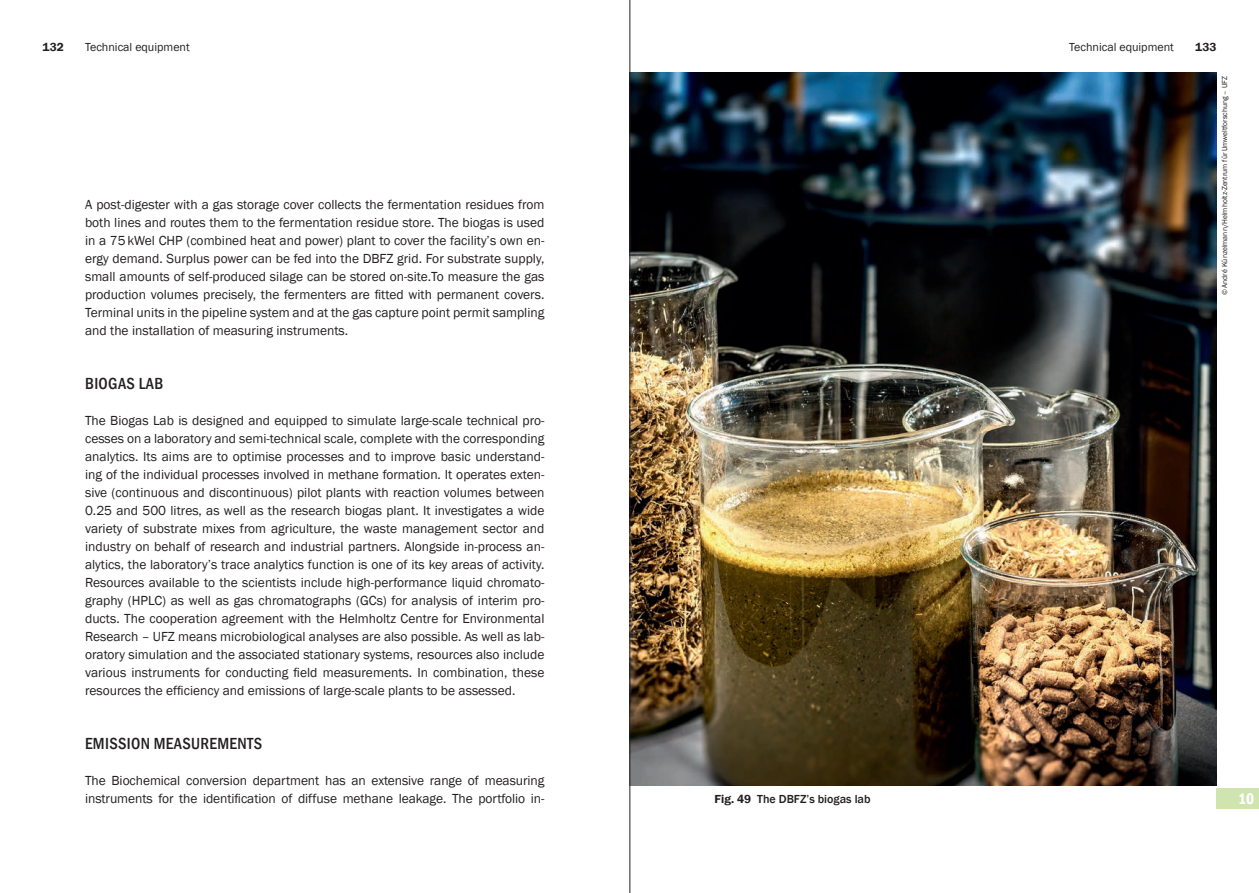
<style>
.page{position:relative;width:1259px;height:893px;background:#fff}
.page>*{position:absolute;margin:0;border:0;box-sizing:border-box;transform-origin:0 0}
.Ü2{font:500 condensed 16.5px "Franklin Gothic";letter-spacing:.02em;color:#231f20}
.Ü1{font:600 condensed 15.75px "Franklin Gothic";color:#fff}
.Text{font:13.5px/18px "Franklin Gothic";letter-spacing:-.005em;color:#231f20;text-align:justify}
.t1{font:12px "Franklin Gothic";color:#231f20}
.BU{font:500 12px "Franklin Gothic";color:#231f20}
.t2{font:600 12px "Franklin Gothic";letter-spacing:.005em;color:#231f20}
.BN{font:7.5px "Franklin Gothic";color:#231f20}
.s1{font-weight:600}
</style>
<div class="page">
<img style="left:630px;top:72px;width:586px;height:713px">
<div style="left:1216px;top:788px;width:43px;height:21px;background:#cfe4ae"></div>
<hr style="left:629px;top:0;width:1px;height:893px;background:#231f20">
<p class="t2" style="left:43px;top:40px;width:23px">132</p>
<p class="t1" style="left:85px;top:39px;width:106px">Technical equipment</p>
<p class="t1" style="left:1069px;top:39px;width:106px">Technical equipment</p>
<p class="t2" style="left:1195px;top:40px;width:23px">133</p>
<p class="Text" style="left:85px;top:196px;width:461px">A post-digester with a gas storage cover collects the fermentation residues from both lines and routes them to the fermentation residue store. The biogas is used in a 75kWel CHP (combined heat and power) plant to cover the facility’s own en&shy;ergy demand. Surplus power can be fed into the DBFZ grid. For substrate supply, small amounts of self-produced silage can be stored on-site.To measure the gas production volumes precisely, the fermenters are fitted with permanent covers.<br>Terminal units in the pipeline system and at the gas capture point permit sampling and the installation of measuring instruments.</p>
<p class="Ü2" style="left:85px;top:373px;width:80px">BIOGAS LAB</p>
<p class="Text" style="left:85px;top:412px;width:461px">The Biogas Lab is designed and equipped to simulate large-scale technical pro&shy;cesses on a laboratory and semi-technical scale, complete with the corresponding analytics. Its aims are to optimise processes and to improve basic understand&shy;ing of the individual processes involved in methane formation. It operates exten&shy;sive (continuous and discontinuous) pilot plants with reaction volumes between 0.25 and 500 litres, as well as the research biogas plant. It investigates a wide variety of substrate mixes from agriculture, the waste management sector and industry on behalf of research and industrial partners. Alongside in-process an&shy;alytics, the laboratory’s trace analytics function is one of its key areas of activity.<br>Resources available to the scientists include high-performance liquid chromato&shy;graphy (HPLC) as well as gas chromatographs (GCs) for analysis of interim pro&shy;ducts. The cooperation agreement with the Helmholtz Centre for Environmental Research – UFZ means microbiological analyses are also possible. As well as lab&shy;oratory simulation and the associated stationary systems, resources also include various instruments for conducting field measurements. In combination, these resources the efficiency and emissions of large-scale plants to be assessed.</p>
<p class="BN" style="left:1219px;top:295px;width:221px;rotate:-90deg">© André Künzelmann/Helmholtz-Zentrum für Umweltforschung – UFZ</p>
<p class="Ü2" style="left:85px;top:733px;width:179px">EMISSION MEASUREMENTS</p>
<p class="Text" style="left:85px;top:772px;width:461px">The Biochemical conversion department has an extensive range of measuring instruments for the identification of diffuse methane leakage. The portfolio in-</p>
<p class="BU" style="left:714px;top:792px;width:158px"><span class="s1">Fig. 49</span> The DBFZ’s biogas lab</p>
<p class="Ü1" style="left:1238px;top:788px;width:18px">10</p>
</div>
